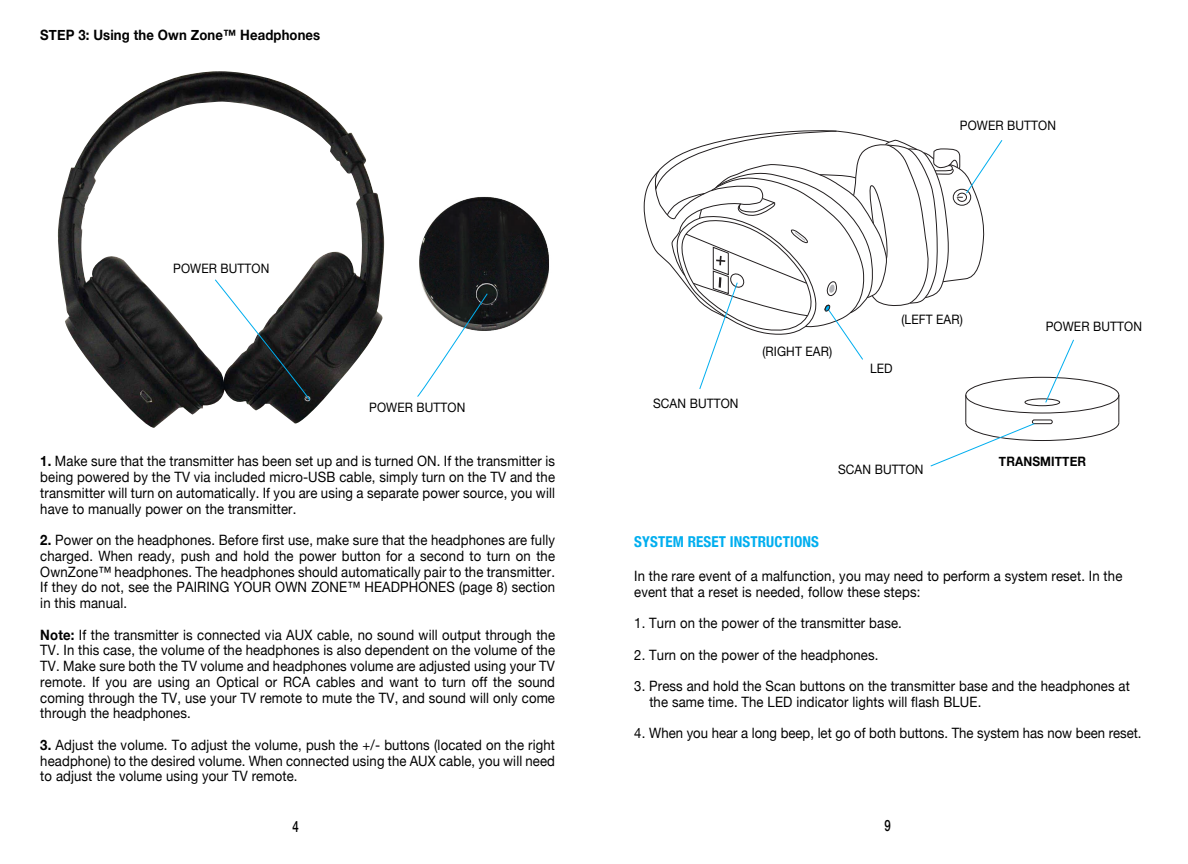
<style>
.page{position:relative;width:1188px;height:864px;background:#fff}
.page>*{position:absolute;margin:0;border:0;box-sizing:border-box;transform-origin:0 0}
.t1{font:500 15.45px "Helvetica Neue";color:#000;scale:.74 1}
.t2{font:700 condensed 15px "Helvetica Neue";letter-spacing:.01em;color:#00aeef}
.t3{font:14.25px/15.8px "Helvetica Neue";letter-spacing:.01em;color:#000;text-align:justify;scale:.92 1}
.t4{font:700 14.25px "Helvetica Neue";letter-spacing:.01em;color:#000;scale:.92 1}
.t5{font:13.05px "Helvetica Neue";letter-spacing:.01em;color:#000;scale:.92 1}
.t6{font:700 13.05px "Helvetica Neue";letter-spacing:.01em;color:#000;scale:.92 1}
.s1{font-weight:700}
</style>
<div class="page">
<img style="left:57px;top:71px;width:328px;height:357px">
<img style="left:419px;top:196px;width:130px;height:134px">
<svg style="left:214px;top:279px;width:97px;height:122px"></svg>
<svg style="left:643px;top:130px;width:477px;height:337px"></svg>
<svg style="left:417px;top:283px;width:80px;height:114px"></svg>
<p class="t4" style="left:40px;top:24px;width:306px">STEP 3: Using the Own Zone™ Headphones</p>
<p class="t5" style="left:960px;top:116px;width:106px">POWER BUTTON</p>
<p class="t5" style="left:173px;top:259px;width:106px">POWER BUTTON</p>
<p class="t5" style="left:369px;top:398px;width:106px">POWER BUTTON</p>
<p class="t5" style="left:653px;top:394px;width:94px">SCAN BUTTON</p>
<p class="t5" style="left:762px;top:342px;width:77px">(RIGHT EAR)</p>
<p class="t5" style="left:901px;top:310px;width:68px">(LEFT EAR)</p>
<p class="t5" style="left:870px;top:359px;width:26px">LED</p>
<p class="t5" style="left:1046px;top:317px;width:106px">POWER BUTTON</p>
<p class="t3" style="left:40px;top:454px;width:561px"><span class="s1">1.</span> Make sure that the transmitter has been set up and is turned ON. If the transmitter is being powered by the TV via included micro-USB cable, simply turn on the TV and the transmitter will turn on automatically. If you are using a separate power source, you will have to manually power on the transmitter.</p>
<p class="t3" style="left:40px;top:533px;width:561px"><span class="s1">2.</span> Power on the headphones. Before first use, make sure that the headphones are fully charged. When ready, push and hold the power button for a second to turn on the OwnZone™ headphones. The headphones should automatically pair to the transmitter.<br>If they do not, see the PAIRING YOUR OWN ZONE™ HEADPHONES (page 8) section in this manual.</p>
<p class="t3" style="left:40px;top:628px;width:561px"><span class="s1">Note:</span> If the transmitter is connected via AUX cable, no sound will output through the TV. In this case, the volume of the headphones is also dependent on the volume of the TV. Make sure both the TV volume and headphones volume are adjusted using your TV remote. If you are using an Optical or RCA cables and want to turn off the sound coming through the TV, use your TV remote to mute the TV, and sound will only come through the headphones.</p>
<p class="t3" style="left:40px;top:738px;width:561px"><span class="s1">3.</span> Adjust the volume. To adjust the volume, push the +/- buttons (located on the right headphone) to the desired volume. When connected using the AUX cable, you will need to adjust the volume using your TV remote.</p>
<p class="t1" style="left:293px;top:814px;width:10px">4</p>
<p class="t5" style="left:838px;top:460px;width:94px">SCAN BUTTON</p>
<p class="t6" style="left:999px;top:451px;width:96px">TRANSMITTER</p>
<p class="t2" style="left:634px;top:529px;width:186px">SYSTEM RESET INSTRUCTIONS</p>
<p class="t3" style="left:634px;top:569px;width:532px">In the rare event of a malfunction, you may need to perform a system reset. In the event that a reset is needed, follow these steps:</p>
<p class="t3" style="left:634px;top:616px;width:292px">1. Turn on the power of the transmitter base.</p>
<p class="t3" style="left:634px;top:647px;width:267px">2. Turn on the power of the headphones.</p>
<p class="t3" style="left:649px;top:679px;width:524px;text-indent:-15px">3. Press and hold the Scan buttons on the transmitter base and the headphones at the same time. The LED indicator lights will flash BLUE.</p>
<p class="t3" style="left:634px;top:726px;width:553px">4. When you hear a long beep, let go of both buttons. The system has now been reset.</p>
<p class="t1" style="left:885px;top:813px;width:10px">9</p>
</div>
